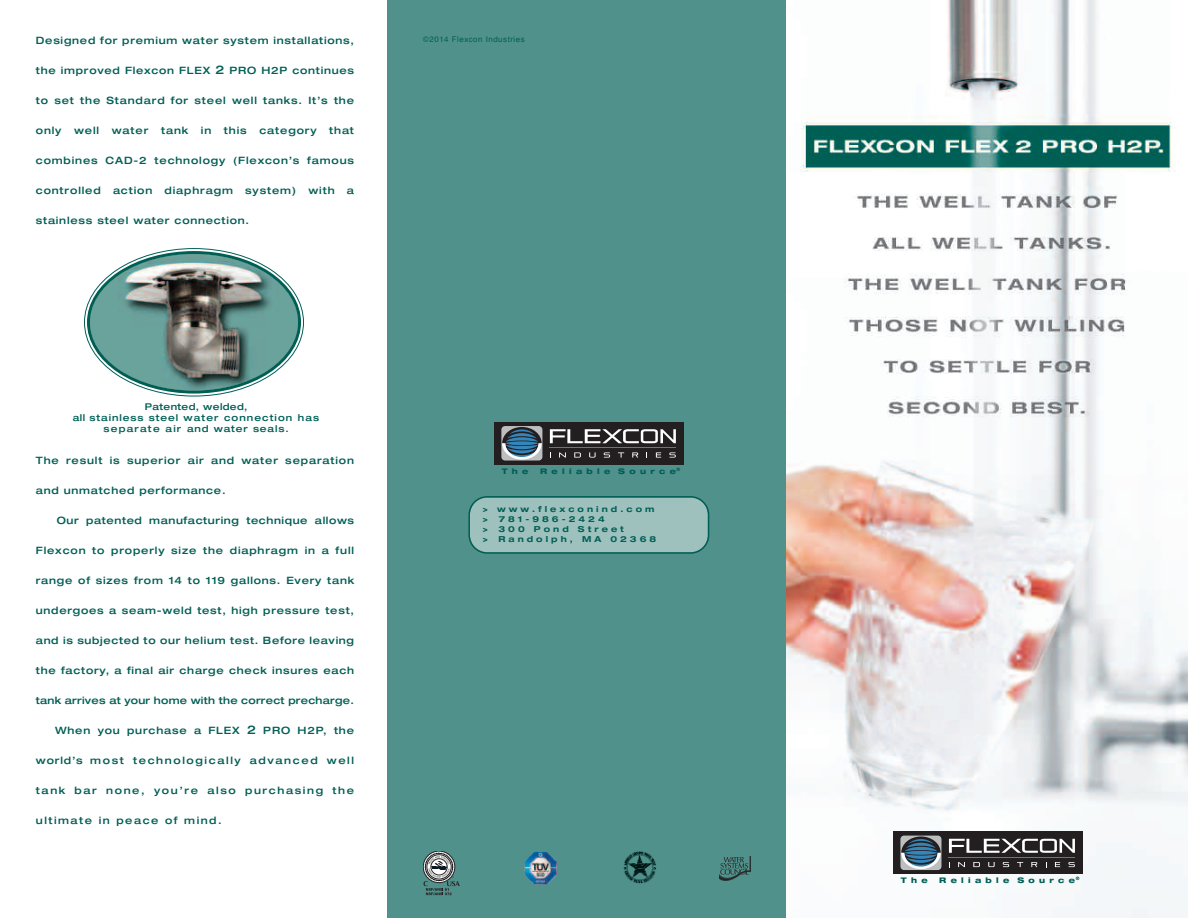
<style>
.page{position:relative;width:1188px;height:918px;background:#fff}
.page>*{position:absolute;margin:0;border:0;box-sizing:border-box;transform-origin:0 0}
.t1{font:500 expanded 10.2px "Helvetica Neue";letter-spacing:.075em;color:#005f55}
.t2{font:500 expanded 10.2px "Helvetica Neue";letter-spacing:.16em;color:#005f55}
.t3{font:500 expanded 10.2px "Helvetica Neue";letter-spacing:.025em;color:#005f55}
.t4{font:500 expanded 10.2px "Helvetica Neue";letter-spacing:.15em;color:#005f55}
.t5{font:500 expanded 9.3px/11.2px "Helvetica Neue";letter-spacing:.1em;color:#005f55;text-align:center}
.t6{font:700 expanded 8.25px/9.9px "Helvetica Neue";letter-spacing:.37em;color:#005f55}
.t7{font:7.95px "Helvetica";letter-spacing:.065em;color:#005f55}
.t8{font:800 expanded 7.8px "Helvetica Neue";letter-spacing:.555em;color:#005f55}
.s1{font-size:12px}
.s2{font-weight:900}
</style>
<div class="page">
<img style="left:84px;top:248px;width:220px;height:149px">
<div style="left:387px;top:0;width:401px;height:918px;background:#51918b"></div>
<svg style="left:468px;top:496px;width:241px;height:58px;background:#91b9b4"></svg>
<img style="left:720px;top:857px;width:31px;height:24px">
<img style="left:623px;top:851px;width:33px;height:33px">
<img style="left:787px;top:0;width:401px;height:918px">
<div style="left:423px;top:851px;width:32px;height:32px;border:1px solid #231f20;border-radius:50%"></div>
<svg style="left:424px;top:852px;width:36px;height:43px"></svg>
<img style="left:525px;top:852px;width:32px;height:32px">
<div style="left:494px;top:422px;width:189px;height:42px;background:#231f20"></div>
<svg style="left:559px;top:452px;width:7px;height:6px"></svg>
<svg style="left:574px;top:452px;width:7px;height:6px"></svg>
<svg style="left:589px;top:452px;width:7px;height:6px"></svg>
<svg style="left:604px;top:452px;width:6px;height:6px"></svg>
<svg style="left:618px;top:452px;width:6px;height:6px"></svg>
<svg style="left:632px;top:452px;width:6px;height:6px"></svg>
<svg style="left:656px;top:452px;width:5px;height:6px"></svg>
<svg style="left:669px;top:452px;width:7px;height:6px"></svg>
<svg style="left:550px;top:429px;width:126px;height:14px"></svg>
<hr style="left:550px;top:447px;width:126px;height:1px;background:#3585b8">
<svg style="left:501px;top:426px;width:41px;height:35px"></svg>
<svg style="left:502px;top:427px;width:40px;height:33px"></svg>
<div style="left:893px;top:832px;width:189px;height:42px;background:#231f20"></div>
<svg style="left:958px;top:862px;width:7px;height:5px"></svg>
<svg style="left:973px;top:862px;width:7px;height:5px"></svg>
<svg style="left:988px;top:862px;width:7px;height:5px"></svg>
<svg style="left:1003px;top:862px;width:6px;height:5px"></svg>
<svg style="left:1017px;top:862px;width:6px;height:5px"></svg>
<svg style="left:1031px;top:862px;width:6px;height:5px"></svg>
<svg style="left:1055px;top:862px;width:5px;height:5px"></svg>
<svg style="left:1068px;top:862px;width:7px;height:5px"></svg>
<svg style="left:949px;top:839px;width:126px;height:14px"></svg>
<hr style="left:949px;top:857px;width:126px;height:1px;background:#3585b8">
<svg style="left:900px;top:836px;width:41px;height:34px"></svg>
<svg style="left:901px;top:836px;width:40px;height:33px"></svg>
<p class="t1" style="left:36px;top:37px;width:320px">Designed for premium water system installations,</p>
<p class="t1" style="left:36px;top:67px;width:320px">the improved Flexcon FLEX <span class="s1">2</span> PRO H2P continues</p>
<p class="t1" style="left:36px;top:97px;width:320px">to set the Standard for steel well tanks. It’s the</p>
<p class="t1" style="left:36px;top:127px;width:154px">only well water tank</p>
<p class="t1" style="left:201px;top:127px;width:12px">in</p>
<p class="t1" style="left:224px;top:127px;width:132px">this category that</p>
<p class="t1" style="left:36px;top:157px;width:320px">combines CAD-2 technology (Flexcon’s famous</p>
<p class="t1" style="left:36px;top:187px;width:320px">controlled action diaphragm system) with a</p>
<p class="t1" style="left:36px;top:217px;width:215px">stainless steel water connection.</p>
<p class="t7" style="left:423px;top:36px;width:103px">©2014 Flexcon Industries</p>
<p class="t5" style="left:73px;top:402px;width:248px">Patented, welded,<br>all stainless steel water connection has separate air and water seals.</p>
<p class="t1" style="left:36px;top:457px;width:320px">The result is superior air and water separation</p>
<p class="t1" style="left:36px;top:487px;width:191px">and unmatched performance.</p>
<p class="t1" style="left:57px;top:517px;width:299px">Our patented manufacturing technique allows</p>
<p class="t1" style="left:36px;top:547px;width:320px">Flexcon to properly size the diaphragm in a full</p>
<p class="t1" style="left:36px;top:577px;width:320px">range of sizes from 14 to 119 gallons. Every tank</p>
<p class="t1" style="left:36px;top:607px;width:320px">undergoes a seam-weld test, high pressure test,</p>
<p class="t1" style="left:36px;top:637px;width:320px">and is subjected to our helium test. Before leaving</p>
<p class="t1" style="left:36px;top:667px;width:320px">the factory, a final air charge check insures each</p>
<p class="t3" style="left:36px;top:697px;width:320px">tank arrives at your home with the correct precharge.</p>
<p class="t1" style="left:55px;top:727px;width:301px">When you purchase a FLEX <span class="s1">2</span> PRO H2P, the</p>
<p class="t2" style="left:36px;top:757px;width:320px">world’s most technologically advanced well</p>
<p class="t2" style="left:36px;top:787px;width:320px">tank bar none, you’re also purchasing the</p>
<p class="t4" style="left:36px;top:817px;width:187px">ultimate in peace of mind.</p>
<p class="t8" style="left:502px;top:468px;width:28px">The</p>
<p class="t8" style="left:540px;top:468px;width:142px">Reliable Source<sup>®</sup></p>
<p class="t6" style="left:483px;top:505px;width:175px"><span class="s2">&gt;</span> www.flexconind.com <span class="s2">&gt;</span> 781-986-2424<br><span class="s2">&gt;</span> 300 Pond Street<br><span class="s2">&gt;</span> Randolph, MA 02368</p>
<p class="t8" style="left:901px;top:878px;width:28px">The</p>
<p class="t8" style="left:939px;top:878px;width:142px">Reliable Source<sup>®</sup></p>
</div>
